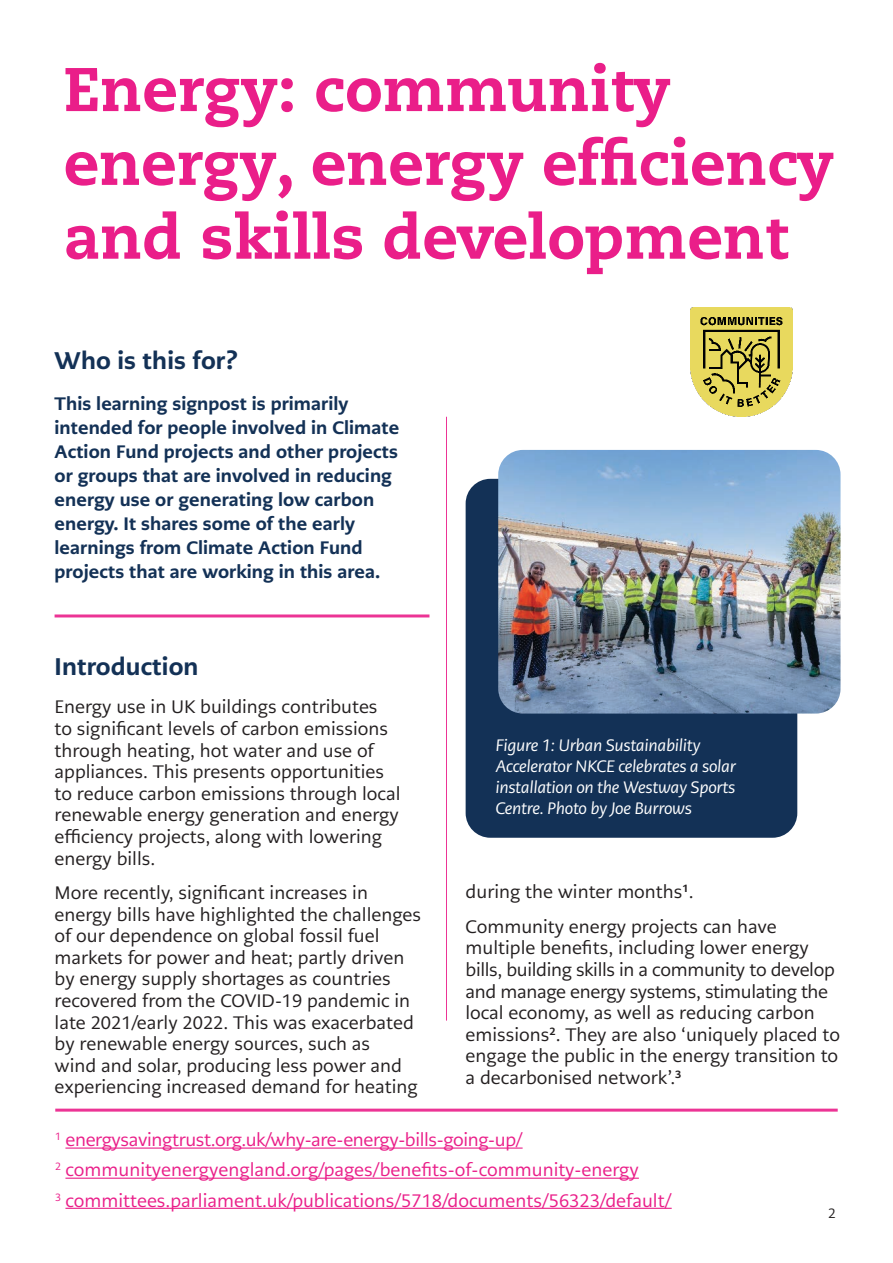
<style>
.page{position:relative;width:893px;height:1263px;background:#fff}
.page>*{position:absolute;margin:0;border:0;box-sizing:border-box;transform-origin:0 0}
.t1{font:800 61.5px/73.8px "Caecilia LT Pro 85";color:#ea1e89}
.t2{font:800 24px "PMN Caecilia Sans Text";letter-spacing:.005em;color:#133156}
.t3{font:18px/21.6px "PMN Caecilia Sans Text";color:#231f20}
.t4{font:800 18px/24px "PMN Caecilia Sans Text";letter-spacing:.005em;color:#133156}
.t5{font:18px/30.2px "PMN Caecilia Sans Text";color:#ea1e89}
.t6{font:italic 16.5px/21px "PMN Caecilia Sans Text";letter-spacing:-.02em;color:#fff}
.t7{font:13.5px "PMN Caecilia Sans Text";color:#231f20}
</style>
<div class="page">
<hr style="left:65px;top:1147px;width:458px;height:1px;background:#ea1e89">
<hr style="left:65px;top:1177px;width:574px;height:2px;background:#ea1e89">
<hr style="left:65px;top:1208px;width:607px;height:1px;background:#ea1e89">
<hr style="left:446px;top:417px;width:1px;height:603px;background:#ea1e89">
<hr style="left:55px;top:614px;width:374px;height:3px;background:#ea1e89">
<hr style="left:55px;top:1108px;width:783px;height:3px;background:#ea1e89">
<div style="left:466px;top:479px;width:331px;height:359px;background:#133156;border-radius:25px"></div>
<img style="left:498px;top:450px;width:342px;height:263px">
<img style="left:690px;top:307px;width:102px;height:110px">
<h1 class="t1" style="left:64px;top:51px;width:772px">Energy: community energy, energy efficiency and skills development</h1>
<h2 class="t2" style="left:55px;top:345px;width:185px">Who is this for?</h2>
<p class="t4" style="left:55px;top:392px;width:346px">This learning signpost is primarily intended for people involved in Climate Action Fund projects and other projects or groups that are involved in reducing energy use or generating low carbon energy. It shares some of the early learnings from Climate Action Fund projects that are working in this area.</p>
<h2 class="t2" style="left:55px;top:650px;width:145px">Introduction</h2>
<p class="t3" style="left:55px;top:696px;width:347px">Energy use in UK buildings contributes<br>to significant levels of carbon emissions through heating, hot water and use of appliances. This presents opportunities to reduce carbon emissions through local renewable energy generation and energy efficiency projects, along with lowering energy bills.</p>
<p class="t3" style="left:55px;top:882px;width:368px">More recently, significant increases in energy bills have highlighted the challenges of our dependence on global fossil fuel markets for power and heat; partly driven by energy supply shortages as countries recovered from the COVID-19 pandemic in late 2021/early 2022. This was exacerbated by renewable energy sources, such as<br>wind and solar, producing less power and experiencing increased demand for heating</p>
<p class="t3" style="left:466px;top:875px;width:313px;line-height:34.3px">during the winter months<sup>1</sup>.<br>Community energy projects can have</p>
<p class="t6" style="left:495px;top:734px;width:242px">Figure 1: Urban Sustainability Accelerator NKCE celebrates a solar installation on the Westway Sports Centre. Photo by Joe Burrows</p>
<p class="t3" style="left:466px;top:937px;width:376px">multiple benefits, including lower energy bills, building skills in a community to develop and manage energy systems, stimulating the local economy, as well as reducing carbon emissions<sup>2</sup>. They are also ‘uniquely placed to engage the public in the energy transition to a decarbonised network’.<sup>3</sup></p>
<p class="t5" style="left:55px;top:1125px;width:618px"><sup>1</sup> energysavingtrust.org.uk/why-are-energy-bills-going-up/<br><sup>2</sup> communityenergyengland.org/pages/benefits-of-community-energy<br><sup>3</sup> committees.parliament.uk/publications/5718/documents/56323/default/</p>
<p class="t7" style="left:828px;top:1205px;width:9px">2</p>
</div>
